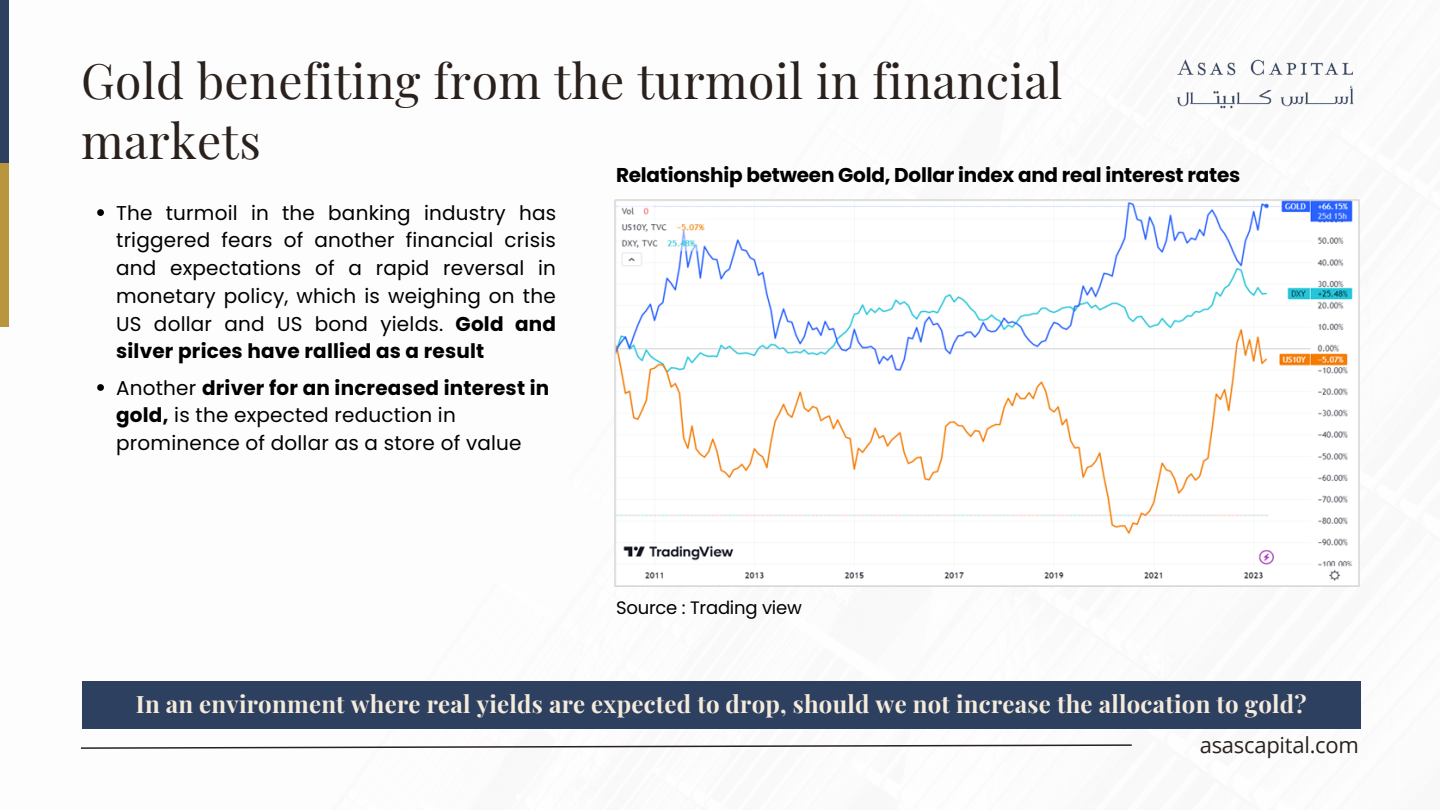
<style>
.page{position:relative;width:1440px;height:810px;background:#fff}
.page>*{position:absolute;margin:0;border:0;box-sizing:border-box;transform-origin:0 0}
.t1{font:48px/59.2px "Playfair Display";letter-spacing:.01em;color:#2a211d}
.t2{font:700 24px "Playfair Display";letter-spacing:.01em;color:#f5ebdb}
.t3{font:22px "Open Sans";letter-spacing:-.01em;color:#2a211d}
.t4{font:20px/27.8px "Poppins";letter-spacing:.01em;color:#000;text-align:justify}
.t5{font:700 20px "Poppins";letter-spacing:-.01em;color:#000}
.t6{font:18px "Poppins";letter-spacing:-.01em;color:#000}
.s1{font-weight:700}
</style>
<div class="page">
<img style="left:1176px;top:59px;width:178px;height:50px">
<div style="left:82px;top:681px;width:1278px;height:48px;background:#2d4060"></div>
<svg style="left:81px;top:744px;width:1051px;height:5px"></svg>
<div style="left:0;top:0;width:8px;height:163px;background:#2d4060"></div>
<div style="left:0;top:163px;width:8px;height:164px;background:#b9953d"></div>
<img style="left:615px;top:200px;width:744px;height:386px">
<svg style="left:97px;top:209px;width:7px;height:7px"></svg>
<svg style="left:97px;top:384px;width:7px;height:7px"></svg>
<h1 class="t1" style="left:81px;top:50px;width:983px">Gold benefiting from the turmoil in financial markets</h1>
<p class="t4" style="left:116px;top:199px;width:442px">The turmoil in the banking industry has triggered fears of another financial crisis and expectations of a rapid reversal in monetary policy, which is weighing on the US dollar and US bond yields. <span class="s1">Gold and silver prices have rallied as a result</span></p>
<p class="t4" style="left:116px;top:374px;width:435px;text-align:left">Another <span class="s1">driver for an increased interest in gold,</span> is the expected reduction in prominence of dollar as a store of value</p>
<p class="t5" style="left:616px;top:161px;width:626px">Relationship between Gold, Dollar index and real interest rates</p>
<p class="t6" style="left:616px;top:595px;width:187px">Source : Trading view</p>
<p class="t2" style="left:136px;top:687px;width:1172px">In an environment where real yields are expected to drop, should we not increase the allocation to gold?</p>
<p class="t3" style="left:1200px;top:730px;width:161px">asascapital.com</p>
</div>
